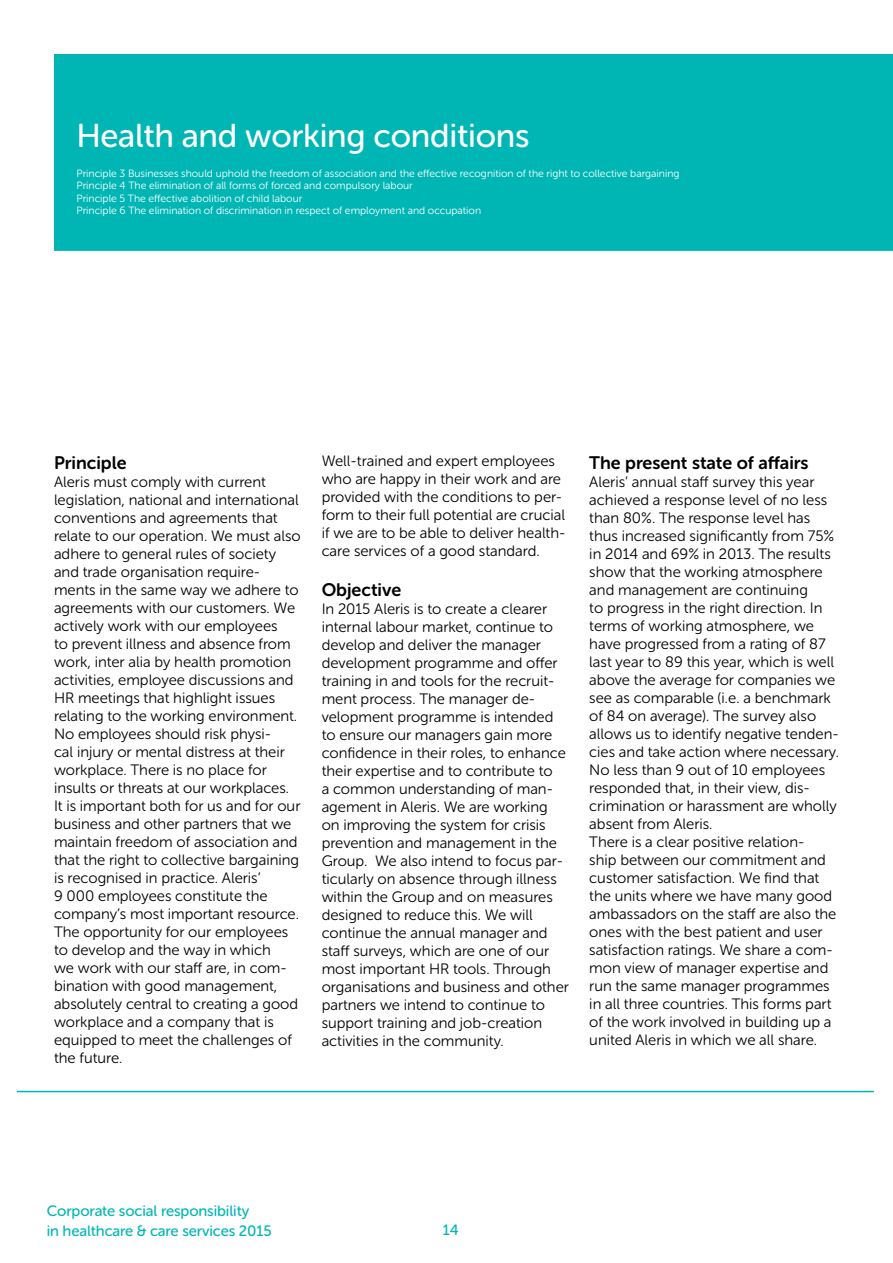
<style>
.page{position:relative;width:893px;height:1263px;background:#fff}
.page>*{position:absolute;margin:0;border:0;box-sizing:border-box;transform-origin:0 0}
.t1{font:33px "Museo Sans Rounded 500";letter-spacing:-.005em;color:#fff}
.t2{font:18px "Museo Sans Rounded 700";color:#000}
.t3{font:15px/18px "Museo Sans Rounded 300";color:#000}
.t4{font:15px/19.5px "Museo Sans Rounded 500";letter-spacing:-.005em;color:#00b6b5}
.t5{font:10.5px/12.6px "Museo Sans Rounded 300";color:#fff}
</style>
<div class="page">
<hr style="left:17px;top:1091px;width:857px;height:1px;background:#00b6b5">
<div style="left:54px;top:54px;width:839px;height:197px;background:#00b6b5"></div>
<h1 class="t1" style="left:77px;top:118px;width:455px">Health and working conditions</h1>
<p class="t5" style="left:77px;top:167px;width:604px">Principle 3 Businesses should uphold the freedom of association and the effective recognition of the right to collective bargaining Principle 4 The elimination of all forms of forced and compulsory labour<br>Principle 5 The effective abolition of child labour<br>Principle 6 The elimination of discrimination in respect of employment and occupation</p>
<p class="t2" style="left:54px;top:452px;width:74px">Principle</p>
<p class="t3" style="left:54px;top:472px;width:248px">Aleris must comply with current legislation, national and international conventions and agreements that relate to our operation. We must also adhere to general rules of society and trade organisation require&shy;ments in the same way we adhere to agreements with our customers. We actively work with our employees<br>to prevent illness and absence from work, inter alia by health promotion activities, employee discussions and HR meetings that highlight issues relating to the working environment.<br>No employees should risk physi-<br>cal injury or mental distress at their workplace. There is no place for insults or threats at our workplaces.<br>It is important both for us and for our business and other partners that we maintain freedom of association and that the right to collective bargaining is recognised in practice. Aleris’<br>9 000 employees constitute the company’s most important resource.<br>The opportunity for our employees to develop and the way in which<br>we work with our staff are, in com&shy;bination with good management, absolutely central to creating a good workplace and a company that is equipped to meet the challenges of the future.</p>
<p class="t3" style="left:322px;top:452px;width:245px">Well-trained and expert employees who are happy in their work and are provided with the conditions to per&shy;form to their full potential are crucial if we are to be able to deliver health&shy;care services of a good standard.</p>
<p class="t2" style="left:322px;top:580px;width:81px">Objective</p>
<p class="t3" style="left:322px;top:600px;width:249px">In 2015 Aleris is to create a clearer internal labour market, continue to develop and deliver the manager development programme and offer training in and tools for the recruit&shy;ment process. The manager de&shy;velopment programme is intended to ensure our managers gain more confidence in their roles, to enhance their expertise and to contribute to<br>a common understanding of man&shy;agement in Aleris. We are working on improving the system for crisis prevention and management in the Group. We also intend to focus par&shy;ticularly on absence through illness within the Group and on measures designed to reduce this. We will continue the annual manager and staff surveys, which are one of our most important HR tools. Through organisations and business and other partners we intend to continue to support training and job-creation activities in the community.</p>
<p class="t2" style="left:589px;top:452px;width:221px">The present state of affairs</p>
<p class="t3" style="left:589px;top:472px;width:251px">Aleris’ annual staff survey this year achieved a response level of no less than 80%. The response level has thus increased significantly from 75% in 2014 and 69% in 2013. The results show that the working atmosphere and management are continuing<br>to progress in the right direction. In terms of working atmosphere, we have progressed from a rating of 87 last year to 89 this year, which is well above the average for companies we see as comparable (i.e. a benchmark of 84 on average). The survey also allows us to identify negative tenden&shy;cies and take action where necessary.<br>No less than 9 out of 10 employees responded that, in their view, dis&shy;crimination or harassment are wholly absent from Aleris.<br>There is a clear positive relation-<br>ship between our commitment and customer satisfaction. We find that the units where we have many good ambassadors on the staff are also the ones with the best patient and user satisfaction ratings. We share a com&shy;mon view of manager expertise and run the same manager programmes in all three countries. This forms part of the work involved in building up a united Aleris in which we all share.</p>
<p class="t4" style="left:47px;top:1201px;width:226px">Corporate social responsibility<br>in healthcare &amp; care services 2015</p>
<p class="t4" style="left:443px;top:1220px;width:17px">14</p>
</div>
